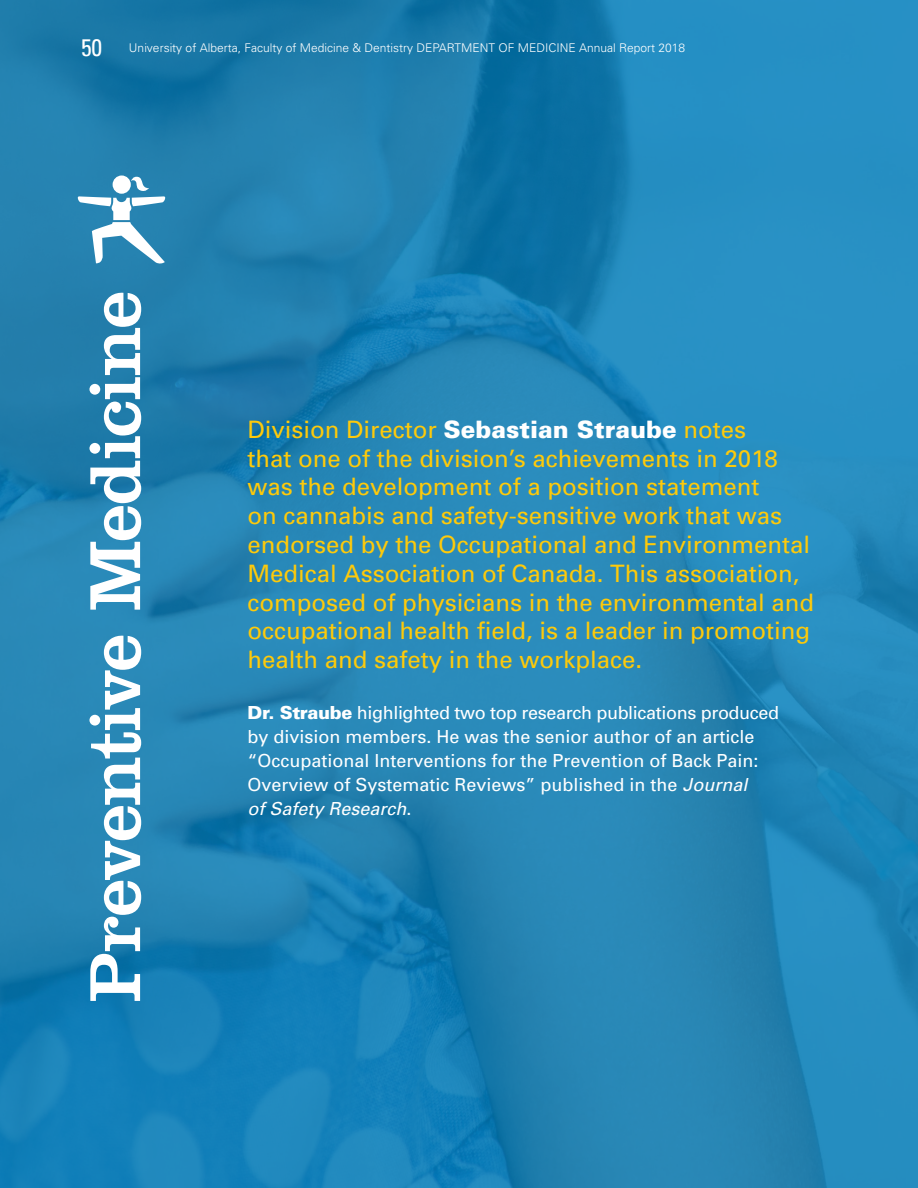
<style>
.page{position:relative;width:918px;height:1188px;background:#fff}
.page>*{position:absolute;margin:0;border:0;box-sizing:border-box;transform-origin:0 0}
.t1{font:75px "Clarendon";letter-spacing:-.02em;color:#fff}
.t2{font:24px/28.8px "Univers";color:#feca0a}
.t3{font:condensed 24px "Univers";color:#fff}
.t4{font:18px/24px "Univers";color:#fff}
.t5{font:300 12px "Univers";color:#fff}
.s1{font-weight:900;color:#fff}
.s2{font-weight:900}
.s3{font-style:italic}
</style>
<div class="page">
<img style="left:0;top:0;width:918px;height:1188px">
<svg style="left:78px;top:175px;width:87px;height:89px"></svg>
<p class="t3" style="left:81px;top:32px;width:23px">50</p>
<p class="t5" style="left:129px;top:40px;width:558px">U niversity of Alberta, Faculty of Medicine &amp; Dentistry Departm ent of Med icine Annual Report 2018</p>
<h1 class="t1" style="left:71px;top:1003px;width:713px;rotate:-90deg">Preventive Medicine</h1>
<p class="t2" style="left:248px;top:415px;width:568px">Division Director <span class="s1">Sebastian Straube</span> notes<br>that one of the division’s achievements in 2018 was the development of a position statement<br>on cannabis and safety-sensitive work that was endorsed by the Occupational and Environmental Medical Association of Canada. This association, composed of physicians in the environmental and occupational health field, is a leader in promoting health and safety in the workplace.</p>
<p class="t4" style="left:248px;top:701px;width:533px"><span class="s2">Dr. Straube</span> highlighted two top research publications produced by division members. He was the senior author of an article “Occupational Interventions for the Prevention of Back Pain:<br>Overview of Systematic Reviews” published in the <span class="s3">Journal<br>of Safety Research</span>.</p>
</div>
